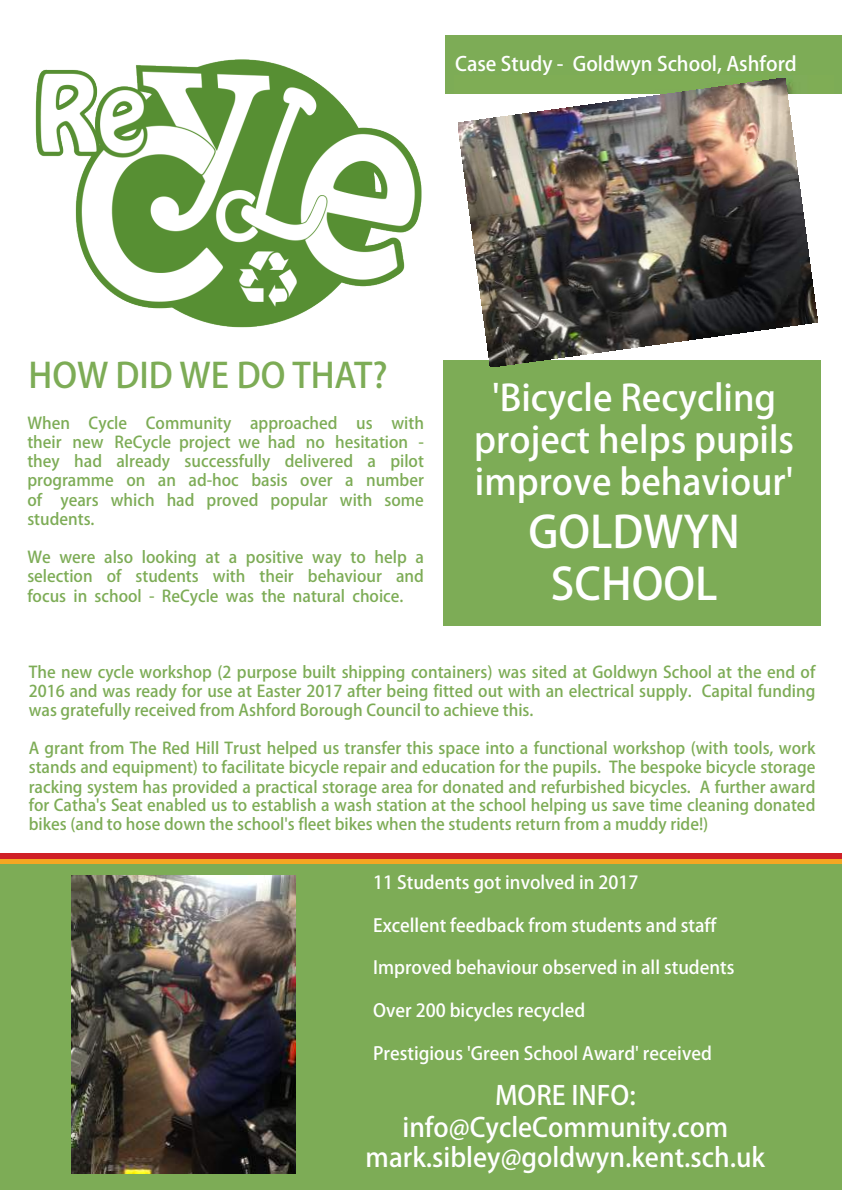
<style>
.page{position:relative;width:842px;height:1190px;background:#fff}
.page>*{position:absolute;margin:0;border:0;box-sizing:border-box;transform-origin:0 0}
.t1{font:700 43.6px/52.2px "Adobe Fan Heiti Std";color:#fff;text-align:center}
.t2{font:700 35.8px/42px "Adobe Fan Heiti Std";color:#fff;text-align:center}
.t3{font:700 34.4px "Adobe Fan Heiti Std";color:#7dac56}
.t4{font:700 26.2px/30.6px "Adobe Fan Heiti Std";color:#fff;text-align:center}
.t5{font:700 19.6px "Adobe Fan Heiti Std";color:#fff}
.t6{font:700 18px "Adobe Fan Heiti Std";color:#fff}
.t7{font:700 16.2px/19.2px "Adobe Fan Heiti Std";color:#7dac56;text-align:justify}
</style>
<div class="page">
<div style="left:0;top:861px;width:842px;height:329px;background:#7dac56"></div>
<div style="left:443px;top:361px;width:378px;height:265px;background:#7dac56"></div>
<div style="left:0;top:859px;width:842px;height:5px;background:#f5a722"></div>
<div style="left:0;top:853px;width:842px;height:6px;background:#cf2027"></div>
<div style="left:445px;top:35px;width:397px;height:59px;background:#7dac56"></div>
<img style="left:35px;top:59px;width:423px;height:302px">
<img style="left:458px;top:78px;width:359px;height:289px">
<img style="left:72px;top:875px;width:224px;height:298px">
<p class="t5" style="left:455px;top:52px;width:343px">Case Study - Goldwyn School, Ashford</p>
<h3 class="t3" style="left:29px;top:355px;width:361px">HOW DID WE DO THAT?</h3>
<p class="t7" style="left:27px;top:414px;width:398px">When Cycle Community approached us with their new ReCycle project we had no hesitation - they had already successfully delivered a pilot programme on an ad-hoc basis over a number of years which had proved popular with some students.</p>
<p class="t7" style="left:27px;top:548px;width:398px">We were also looking at a positive way to help a selection of students with their behaviour and focus in school - ReCycle was the natural choice.</p>
<h2 class="t2" style="left:474px;top:378px;width:321px">'Bicycle Recycling project helps pupils improve behaviour'</h2>
<h1 class="t1" style="left:528px;top:507px;width:213px">GOLDWYN<br>SCHOOL</h1>
<p class="t7" style="left:29px;top:664px;width:788px;line-height:18.6px">The new cycle workshop (2 purpose built shipping containers) was sited at Goldwyn School at the end of 2016 and was ready for use at Easter 2017 after being fitted out with an electrical supply. Capital funding was gratefully received from Ashford Borough Council to achieve this.</p>
<p class="t7" style="left:29px;top:739px;width:788px">A grant from The Red Hill Trust helped us transfer this space into a functional workshop (with tools, work stands and equipment) to facilitate bicycle repair and education for the pupils. The bespoke bicycle storage racking system has provided a practical storage area for donated and refurbished bicycles. A further award for Catha's Seat enabled us to establish a wash station at the school helping us save time cleaning donated bikes (and to hose down the school's fleet bikes when the students return from a muddy ride!)</p>
<p class="t6" style="left:373px;top:871px;width:267px">11 Students got involved in 2017</p>
<p class="t6" style="left:373px;top:914px;width:345px">Excellent feedback from students and staff</p>
<p class="t6" style="left:373px;top:957px;width:363px">Improved behaviour observed in all students</p>
<p class="t6" style="left:373px;top:1000px;width:214px">Over 200 bicycles recycled</p>
<p class="t6" style="left:373px;top:1042px;width:340px">Prestigious 'Green School Award' received</p>
<h3 class="t4" style="left:366px;top:1081px;width:401px">MORE INFO: info@CycleCommunity.com mark.sibley@goldwyn.kent.sch.uk</h3>
</div>
